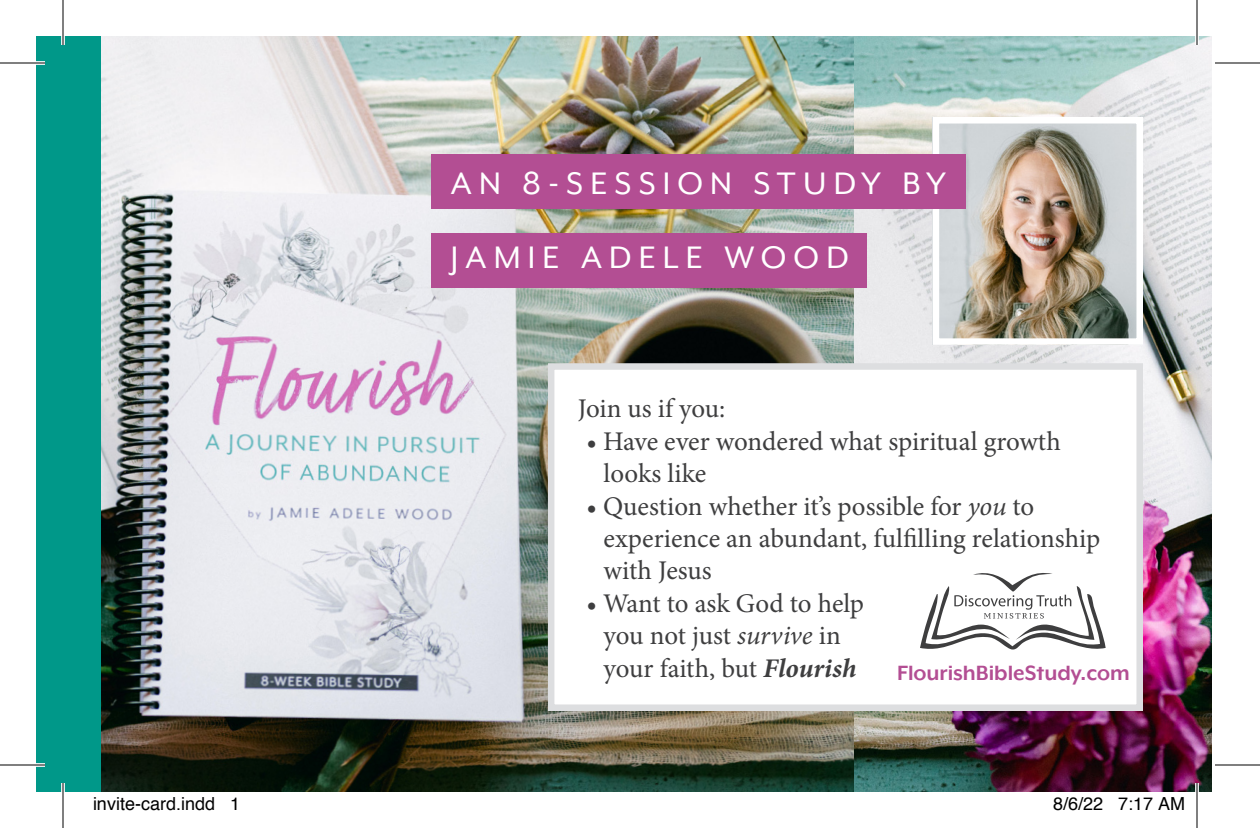
<style>
.page{position:relative;width:1260px;height:828px;background:#fff}
.page>*{position:absolute;margin:0;border:0;box-sizing:border-box;transform-origin:0 0}
.subtitle_1{font:36.3px/73.8px "Mr Eaves XL Mod OT";letter-spacing:.2em;color:#fff}
.t1{font:27px/32.4px "Minion Pro";letter-spacing:-.005em;color:#3e3e3f}
.t2{font:700 24px "Mr Eaves XL Mod OT";color:#b34e93}
.t3{font:18px "Helvetica";color:#000}
.s1{font-style:italic}
.s2{font-weight:700;font-style:italic}
</style>
<div class="page">
<img style="left:101px;top:36px;width:754px;height:756px">
<img style="left:855px;top:36px;width:357px;height:756px">
<img style="left:941px;top:125px;width:194px;height:212px">
<div style="left:933px;top:117px;width:210px;height:228px;border:7px solid #fff"></div>
<div style="left:548px;top:363px;width:595px;height:348px;background:#fff;border:7px solid #dddee0"></div>
<svg style="left:920px;top:573px;width:186px;height:77px"></svg>
<div style="left:36px;top:36px;width:65px;height:756px;background:#009889"></div>
<div style="left:431px;top:233px;width:436px;height:54px;background:#b34e93"></div>
<div style="left:431px;top:155px;width:535px;height:54px;background:#b34e93"></div>
<svg style="left:36px;top:61px;width:9px;height:4px"></svg>
<svg style="left:36px;top:763px;width:9px;height:4px"></svg>
<svg style="left:61px;top:36px;width:4px;height:9px"></svg>
<svg style="left:61px;top:783px;width:4px;height:9px"></svg>
<hr style="left:1195px;top:0;width:4px;height:45px;background:#fff">
<svg style="left:1195px;top:783px;width:4px;height:9px"></svg>
<hr style="left:0;top:62px;width:45px;height:2px;background:#000">
<hr style="left:1215px;top:62px;width:45px;height:2px;background:#000">
<hr style="left:0;top:764px;width:45px;height:2px;background:#000">
<hr style="left:1215px;top:764px;width:45px;height:2px;background:#000">
<hr style="left:62px;top:0;width:2px;height:45px;background:#000">
<hr style="left:62px;top:783px;width:2px;height:45px;background:#000">
<hr style="left:1196px;top:0;width:2px;height:45px;background:#000">
<hr style="left:1196px;top:783px;width:2px;height:45px;background:#000">
<p class="subtitle_1" style="left:451px;top:146px;width:497px">AN 8-SESSION STUDY BY<br>JAMIE ADELE WOOD</p>
<p class="t1" style="left:578px;top:393px;width:149px">Join us if you:</p>
<p class="t1" style="left:604px;top:425px;width:459px;text-indent:-17px">• Have ever wondered what spiritual growth looks like</p>
<p class="t1" style="left:604px;top:490px;width:498px;text-indent:-17px">• Question whether it’s possible for <span class="s1">you</span> to experience an abundant, fulfilling relationship with Jesus</p>
<p class="t1" style="left:586px;top:587px;width:279px;text-align:center">• Want to ask God to help you not just <span class="s1">survive</span> in your faith, but <span class="s2">Flourish</span></p>
<p class="t2" style="left:897px;top:659px;width:234px">FlourishBibleStudy.com</p>
<p class="t3" style="left:93px;top:790px;width:149px">invite-card.indd 1</p>
<p class="t3" style="left:1053px;top:790px;width:134px">8/6/22 7:17 AM</p>
</div>
